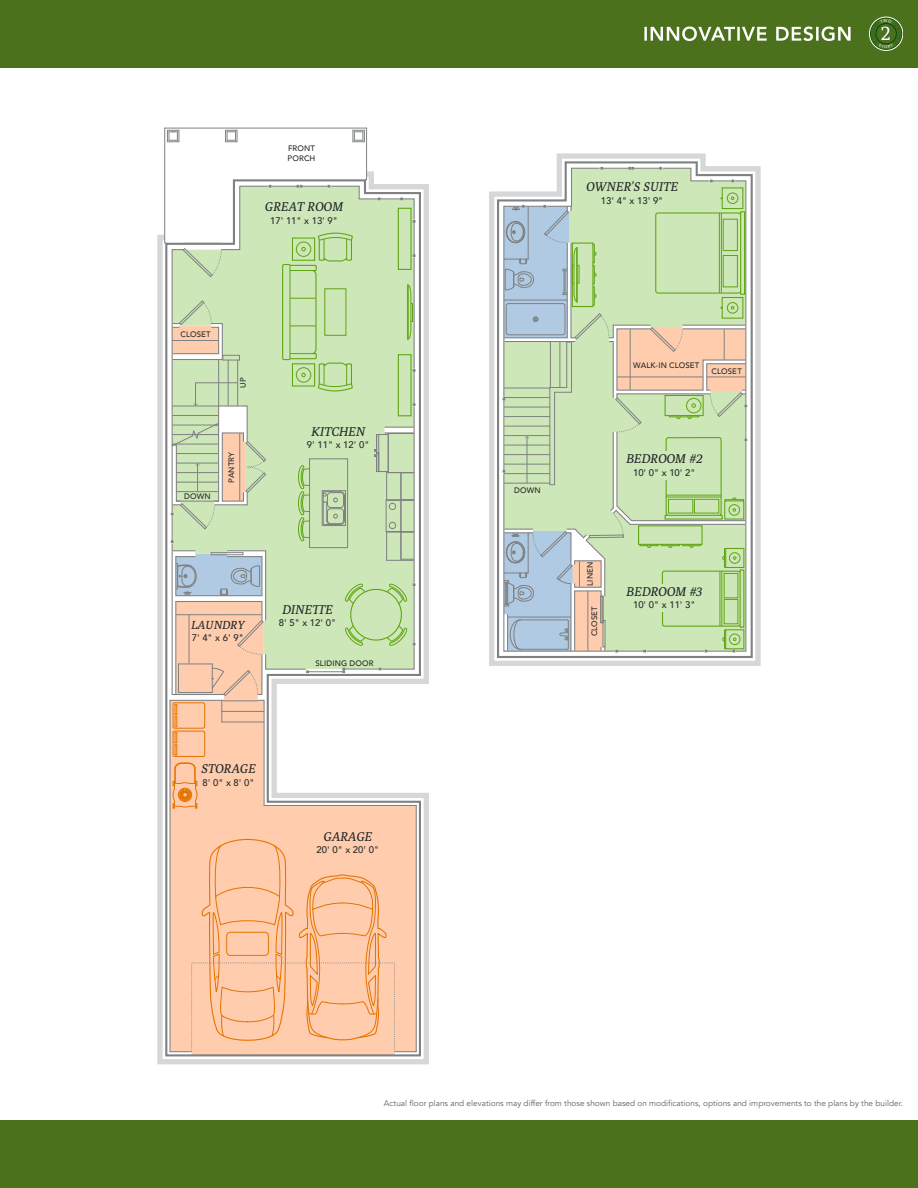
<style>
.page{position:relative;width:918px;height:1188px;background:#fff}
.page>*{position:absolute;margin:0;border:0;box-sizing:border-box;transform-origin:0 0}
.t1{font:19.95px "Poly";color:#fff}
.t2{font:italic 12.75px "Poly";color:#23282a}
.t3{font:italic 11.55px "Poly";color:#23282a}
.t4{font:500 9.6px "Avenir";color:#23282a}
.t5{font:8.25px "Avenir";color:#5f6265}
.t6{font:500 7.95px/9.4px "Avenir";letter-spacing:.015em;color:#23282a}
</style>
<div class="page">
<div style="left:0;top:0;width:918px;height:68px;background:#4b711d"></div>
<div style="left:0;top:1120px;width:918px;height:68px;background:#4b711d"></div>
<div style="left:870px;top:18px;width:32px;height:32px;border:1px solid #004712;border-radius:50%"></div>
<div style="left:869px;top:17px;width:34px;height:34px;border:1px solid #fff;border-radius:50%"></div>
<div style="left:876px;top:23px;width:20px;height:21px;border:1px solid #004712;border-radius:50%"></div>
<svg style="left:644px;top:26px;width:207px;height:15px"></svg>
<svg style="left:489px;top:153px;width:272px;height:513px"></svg>
<svg style="left:496px;top:160px;width:258px;height:499px"></svg>
<svg style="left:503px;top:167px;width:244px;height:485px;background:#c7d9b7"></svg>
<div style="left:622px;top:584px;width:83px;height:28px;background:#cde7b8"></div>
<div style="left:625px;top:451px;width:82px;height:29px;background:#cde7b8"></div>
<svg style="left:157px;top:184px;width:272px;height:881px"></svg>
<svg style="left:415px;top:184px;width:7px;height:874px"></svg>
<svg style="left:164px;top:128px;width:251px;height:937px"></svg>
<svg style="left:871px;top:19px;width:21px;height:17px"></svg>
<svg style="left:876px;top:42px;width:17px;height:6px"></svg>
<p class="t6" style="left:288px;top:143px;width:29px">FRONT<br>PORCH</p>
<h2 class="t2" style="left:265px;top:199px;width:80px">GREAT ROOM</h2>
<p class="t4" style="left:270px;top:212px;width:69px">17' 11" x 13' 9"</p>
<p class="t6" style="left:180px;top:329px;width:32px">CLOSET</p>
<p class="t6" style="left:238px;top:388px;width:12px;rotate:-90deg">UP</p>
<p class="t6" style="left:184px;top:491px;width:28px">DOWN</p>
<p class="t6" style="left:226px;top:483px;width:32px;rotate:-90deg">PANTRY</p>
<h2 class="t2" style="left:311px;top:423px;width:55px">KITCHEN</h2>
<p class="t4" style="left:307px;top:437px;width:64px">9' 11" x 12' 0"</p>
<h2 class="t2" style="left:282px;top:601px;width:52px">DINETTE</h2>
<h3 class="t3" style="left:191px;top:618px;width:55px">LAUNDRY</h3>
<p class="t4" style="left:279px;top:615px;width:59px">8' 5" x 12' 0"</p>
<p class="t4" style="left:192px;top:630px;width:53px">7' 4" x 6' 9"</p>
<h2 class="t2" style="left:201px;top:761px;width:56px">STORAGE</h2>
<p class="t4" style="left:203px;top:774px;width:53px">8' 0" x 8' 0"</p>
<p class="t6" style="left:315px;top:658px;width:60px">SLIDING DOOR</p>
<h2 class="t2" style="left:323px;top:828px;width:50px">GARAGE</h2>
<p class="t4" style="left:317px;top:842px;width:64px">20' 0" x 20' 0"</p>
<h2 class="t2" style="left:586px;top:179px;width:93px">OWNER’S SUITE</h2>
<p class="t4" style="left:601px;top:192px;width:64px">13' 4" x 13' 9"</p>
<p class="t6" style="left:514px;top:485px;width:28px">DOWN</p>
<p class="t6" style="left:633px;top:360px;width:68px">WALK-IN CLOSET</p>
<p class="t6" style="left:712px;top:366px;width:32px">CLOSET</p>
<h2 class="t2" style="left:626px;top:451px;width:78px">BEDROOM #2</h2>
<p class="t4" style="left:633px;top:464px;width:64px">10' 0" x 10' 2"</p>
<p class="t6" style="left:585px;top:586px;width:25px;rotate:-90deg">LINEN</p>
<p class="t6" style="left:589px;top:636px;width:32px;rotate:-90deg">CLOSET</p>
<h2 class="t2" style="left:626px;top:583px;width:77px">BEDROOM #3</h2>
<p class="t4" style="left:633px;top:597px;width:64px">10' 0" x 11' 3"</p>
<h1 class="t1" style="left:881px;top:22px;width:11px">2</h1>
<p class="t5" style="left:384px;top:1098px;width:521px">Actual floor plans and elevations may differ from those shown based on modifications, options and improvements to the plans by the builder.</p>
</div>
